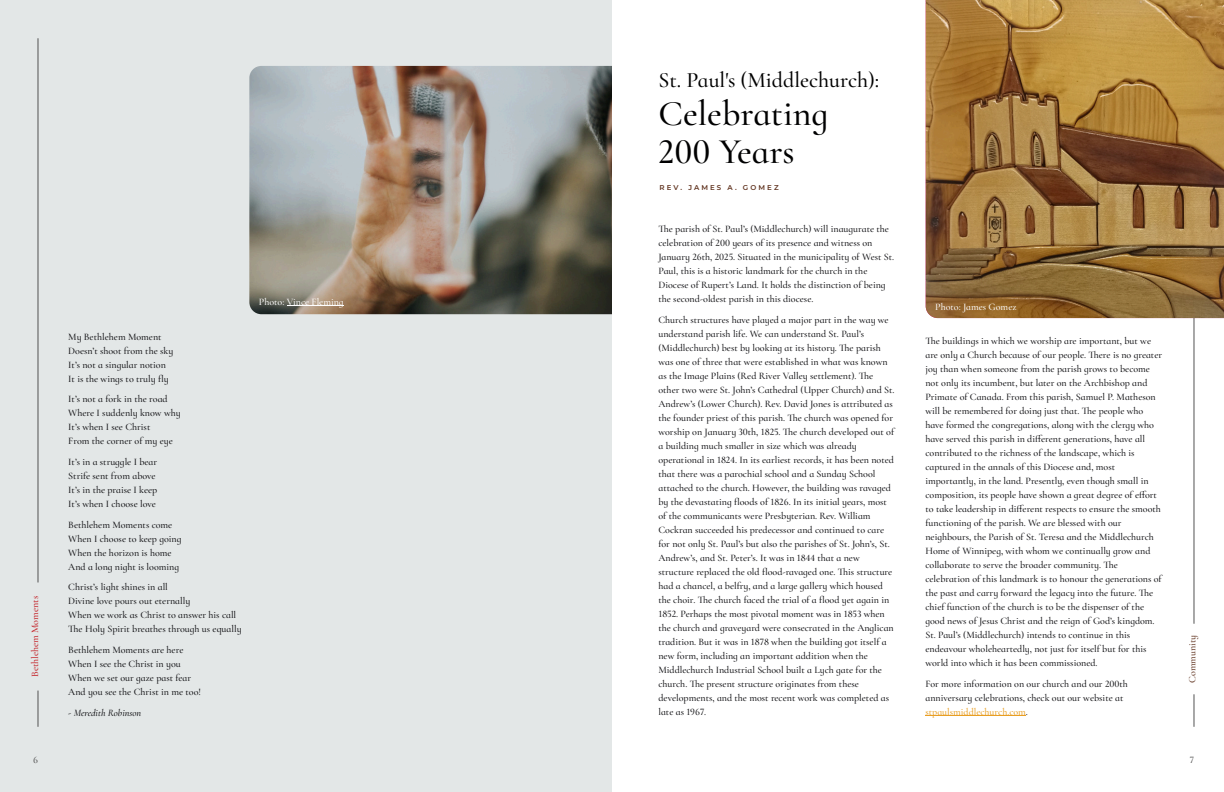
<style>
.page{position:relative;width:1224px;height:792px;background:#fff}
.page>*{position:absolute;margin:0;border:0;box-sizing:border-box;transform-origin:0 0}
.t1{font:500 36px/38px "Cormorant Infant";color:#000001}
.t2{font:500 22px "Cormorant Infant";color:#000001}
.t3{font:500 10px/14px "Cormorant Infant";color:#131316}
.t4{font:500 10px "Cormorant Infant";color:#fff}
.t5{font:italic 500 10px "Cormorant Infant";color:#131316}
.t6{font:500 10px "Cormorant Infant";color:#c31e24}
.t7{font:500 10px "Cormorant Infant";color:#613420}
.t8{font:500 10px "Cormorant Infant";color:#535353}
.t9{font:600 7px "Montserrat";letter-spacing:.3em;color:#613420}
.s1{color:#e89e23}
</style>
<div class="page">
<div style="left:0;top:0;width:612px;height:792px;background:#e3e7e7"></div>
<hr style="left:1194px;top:38px;width:1px;height:586px;background:#535353">
<hr style="left:925px;top:716px;width:101px;height:1px;background:#e89e23">
<img style="left:926px;top:0;width:298px;height:318px">
<hr style="left:1194px;top:694px;width:1px;height:33px;background:#535353">
<hr style="left:38px;top:691px;width:1px;height:36px;background:#535353">
<hr style="left:38px;top:38px;width:1px;height:544px;background:#535353">
<img style="left:249px;top:66px;width:363px;height:248px">
<hr style="left:287px;top:306px;width:57px;height:1px;background:#fff">
<p class="t6" style="left:29px;top:677px;width:83px;rotate:-90deg">Bethlehem Moments</p>
<p class="t8" style="left:33px;top:754px;width:6px">6</p>
<p class="t3" style="left:68px;top:329px;width:107px">My Bethlehem Moment<br>Doesn’t shoot from the sky<br>It’s not a singular notion<br>It is the wings to truly fly</p>
<p class="t3" style="left:68px;top:392px;width:114px">It’s not a fork in the road<br>Where I suddenly know why<br>It’s when I see Christ<br>From the corner of my eye</p>
<p class="t3" style="left:68px;top:455px;width:91px">It’s in a struggle I bear<br>Strife sent from above<br>It’s in the praise I keep<br>It’s when I choose love</p>
<p class="t3" style="left:68px;top:517px;width:115px">Bethlehem Moments come<br>When I choose to keep going<br>When the horizon is home<br>And a long night is looming</p>
<p class="t3" style="left:68px;top:580px;width:175px">Christ’s light shines in all<br>Divine love pours out eternally<br>When we work as Christ to answer his call The Holy Spirit breathes through us equally</p>
<p class="t3" style="left:68px;top:643px;width:134px">Bethlehem Moments are here<br>When I see the Christ in you<br>When we set our gaze past fear<br>And you see the Christ in me too!</p>
<p class="t5" style="left:68px;top:706px;width:74px">- Meredith Robinson</p>
<p class="t4" style="left:259px;top:295px;width:86px">Photo: Vince Fleming</p>
<h2 class="t2" style="left:658px;top:66px;width:222px">St. Paul's (Middlechurch):</h2>
<h1 class="t1" style="left:658px;top:94px;width:171px">Celebrating<br>200 Years</h1>
<p class="t9" style="left:660px;top:184px;width:120px">REV. JAMES A. GOMEZ</p>
<p class="t3" style="left:658px;top:222px;width:237px">The parish of St. Paul’s (Middlechurch) will inaugurate the celebration of 200 years of its presence and witness on January 26th, 2025. Situated in the municipality of West St.<br>Paul, this is a historic landmark for the church in the Diocese of Rupert’s Land. It holds the distinction of being the second-oldest parish in this diocese.</p>
<p class="t3" style="left:658px;top:312px;width:238px">Church structures have played a major part in the way we understand parish life. We can understand St. Paul’s (Middlechurch) best by looking at its history. The parish was one of three that were established in what was known as the Image Plains (Red River Valley settlement). The other two were St. John’s Cathedral (Upper Church) and St.<br>Andrew’s (Lower Church). Rev. David Jones is attributed as the founder priest of this parish. The church was opened for worship on January 30th, 1825. The church developed out of a building much smaller in size which was already operational in 1824. In its earliest records, it has been noted that there was a parochial school and a Sunday School attached to the church. However, the building was ravaged by the devastating floods of 1826. In its initial years, most of the communicants were Presbyterian. Rev. William Cockran succeeded his predecessor and continued to care for not only St. Paul’s but also the parishes of St. John’s, St.<br>Andrew’s, and St. Peter’s. It was in 1844 that a new structure replaced the old flood-ravaged one. This structure had a chancel, a belfry, and a large gallery which housed the choir. The church faced the trial of a flood yet again in 1852. Perhaps the most pivotal moment was in 1853 when the church and graveyard were consecrated in the Anglican tradition. But it was in 1878 when the building got itself a new form, including an important addition when the Middlechurch Industrial School built a Lych gate for the church. The present structure originates from these developments, and the most recent work was completed as late as 1967.</p>
<p class="t4" style="left:935px;top:301px;width:83px">Photo: James Gomez</p>
<p class="t3" style="left:925px;top:334px;width:238px">The buildings in which we worship are important, but we are only a Church because of our people. There is no greater joy than when someone from the parish grows to become not only its incumbent, but later on the Archbishop and Primate of Canada. From this parish, Samuel P. Matheson will be remembered for doing just that. The people who have formed the congregations, along with the clergy who have served this parish in different generations, have all contributed to the richness of the landscape, which is captured in the annals of this Diocese and, most importantly, in the land. Presently, even though small in composition, its people have shown a great degree of effort to take leadership in different respects to ensure the smooth functioning of the parish. We are blessed with our neighbours, the Parish of St. Teresa and the Middlechurch Home of Winnipeg, with whom we continually grow and collaborate to serve the broader community. The celebration of this landmark is to honour the generations of the past and carry forward the legacy into the future. The chief function of the church is to be the dispenser of the good news of Jesus Christ and the reign of God’s kingdom.<br>St. Paul’s (Middlechurch) intends to continue in this endeavour wholeheartedly, not just for itself but for this world into which it has been commissioned.</p>
<p class="t3" style="left:925px;top:676px;width:204px">For more information on our church and our 200th anniversary celebrations, check out our website at <span class="s1">stpaulsmiddlechurch.com</span>.</p>
<p class="t7" style="left:1186px;top:683px;width:50px;rotate:-90deg">Community</p>
<p class="t8" style="left:1190px;top:754px;width:6px">7</p>
</div>
